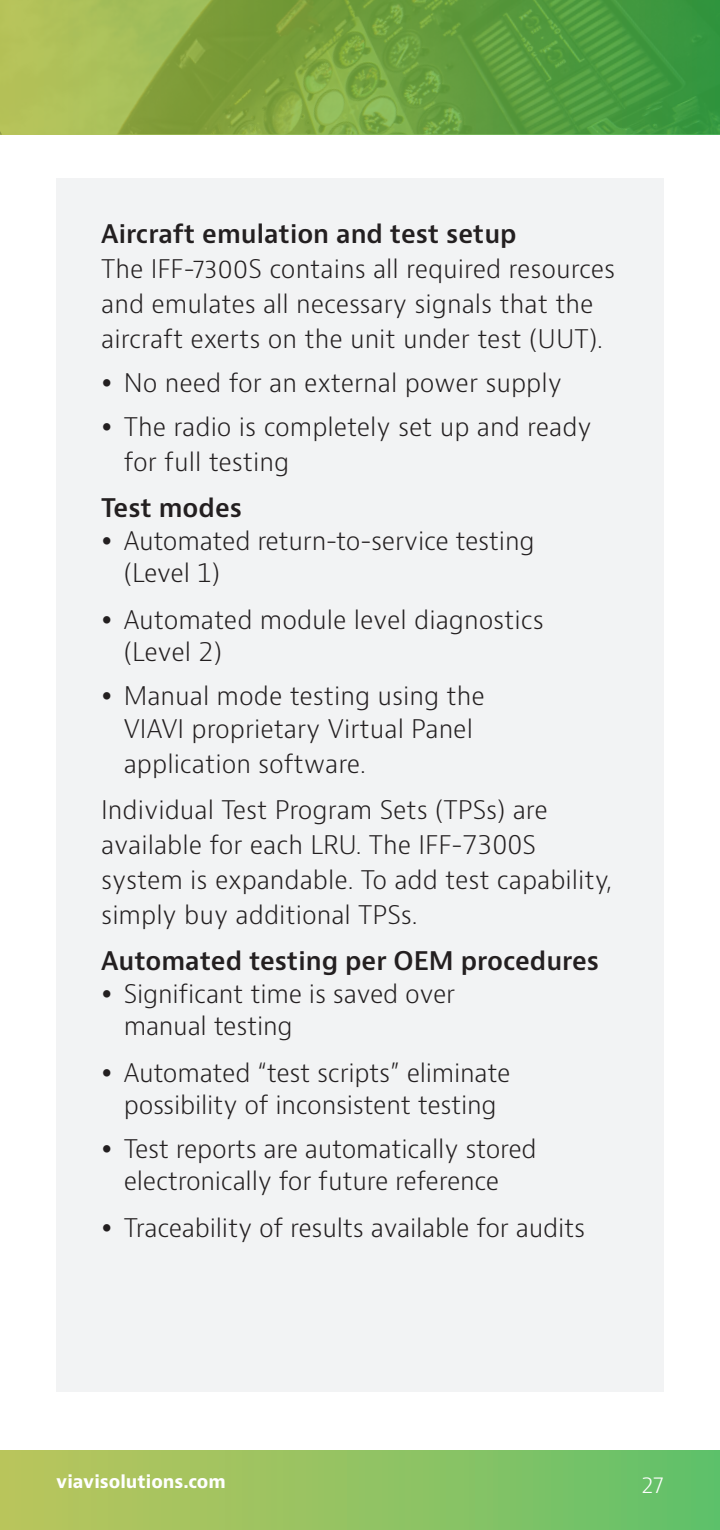
<style>
.page{position:relative;width:720px;height:1530px;background:#fff}
.page>*{position:absolute;margin:0;border:0;box-sizing:border-box;transform-origin:0 0}
.P_Bulleted_10_16{font:300 25px/32.5px "Bernino Sans";letter-spacing:-.01em;color:#231f20}
.Body{font:300 25px/35px "Bernino Sans";color:#231f20}
.Body-2{font:600 25px "Bernino Sans";color:#231f20}
.t1{font:300 22.5px "Bernino Sans";color:#fff}
.t2{font:700 17.5px "Bernino Sans";color:#fff}
</style>
<div class="page">
<svg style="left:2px;top:0;width:718px;height:134px"></svg>
<svg style="left:0;top:0;width:2px;height:135px"></svg>
<div style="left:0;top:1451px;width:720px;height:79px;background:linear-gradient(to right,#bec55c,#63c16a)"></div>
<div style="left:56px;top:178px;width:608px;height:1213px;background:#f2f3f4"></div>
<p class="Body-2" style="left:101px;top:218px;width:417px">Aircraft emulation and test setup</p>
<p class="Body" style="left:101px;top:252px;width:515px">The IFF-7300S contains all required resources and emulates all necessary signals that the aircraft exerts on the unit under test (UUT).</p>
<p class="P_Bulleted_10_16" style="left:124px;top:367px;width:440px">No need for an external power supply</p>
<p class="P_Bulleted_10_16" style="left:124px;top:410px;width:470px;line-height:35px">The radio is completely set up and ready for full testing</p>
<p class="Body-2" style="left:101px;top:492px;width:142px">Test modes</p>
<p class="P_Bulleted_10_16" style="left:124px;top:525px;width:412px">Automated return-to-service testing (Level 1)</p>
<p class="P_Bulleted_10_16" style="left:124px;top:604px;width:422px">Automated module level diagnostics (Level 2)</p>
<p class="P_Bulleted_10_16" style="left:124px;top:680px;width:363px">Manual mode testing using the<br>VIAVI proprietary Virtual Panel</p>
<p class="P_Bulleted_10_16" style="left:124px;top:748px;width:244px">application software.</p>
<p class="P_Bulleted_10_16" style="left:101px;top:793px;width:512px;line-height:35px">Individual Test Program Sets (TPSs) are available for each LRU. The IFF-7300S system is expandable. To add test capability, simply buy additional TPSs.</p>
<p class="Body-2" style="left:101px;top:945px;width:499px">Automated testing per OEM procedures</p>
<p class="P_Bulleted_10_16" style="left:124px;top:978px;width:333px">Significant time is saved over manual testing</p>
<p class="P_Bulleted_10_16" style="left:124px;top:1057px;width:388px">Automated “test scripts” eliminate possibility of inconsistent testing</p>
<p class="P_Bulleted_10_16" style="left:124px;top:1133px;width:415px">Test reports are automatically stored electronically for future reference</p>
<p class="P_Bulleted_10_16" style="left:124px;top:1212px;width:463px">Traceability of results available for audits</p>
<p class="t2" style="left:56px;top:1471px;width:171px">viavisolutions.com</p>
<p class="t1" style="left:642px;top:1470px;width:24px">27</p>
</div>
